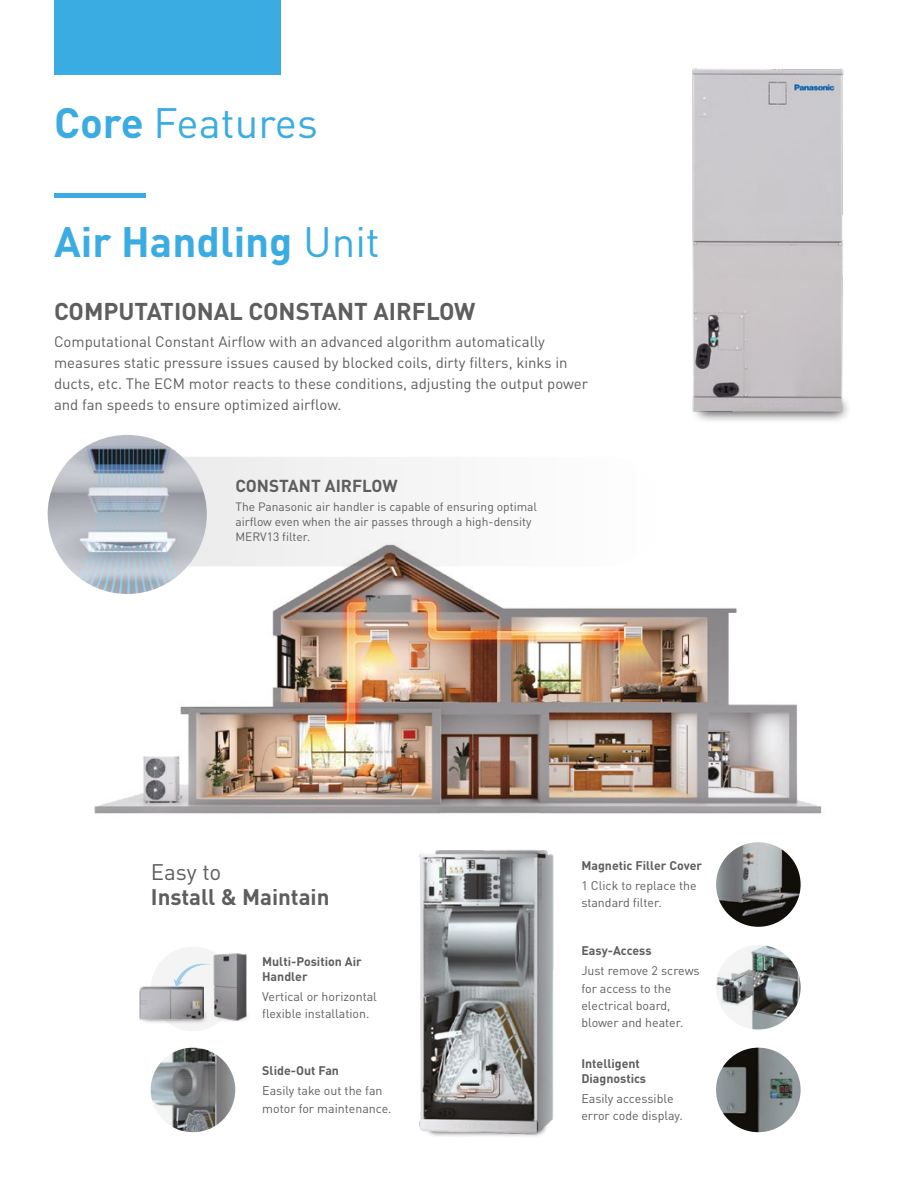
<style>
.page{position:relative;width:918px;height:1188px;background:#fff}
.page>*{position:absolute;margin:0;border:0;box-sizing:border-box;transform-origin:0 0}
.t1{font:700 42px "DIN Pro";color:#3bace2}
.t2{font:42px "DIN Pro";color:#3bace2}
.t3{font:700 24px "DIN Pro";color:#5f5e5e}
.t4{font:700 22.35px "DIN Pro";color:#5f5e5e}
.t5{font:22.35px "DIN Pro";letter-spacing:-.005em;color:#5f5e5e}
.t6{font:700 17.1px "DIN Pro";color:#5f5e5e}
.t7{font:15px/21px "DIN Pro";color:#5f5e5e}
.t8{font:12.45px/17.4px "DIN Pro";color:#5f5e5e}
.t9{font:700 12.45px/14.9px "DIN Pro";color:#5f5e5e}
.t10{font:12px/15px "DIN Pro";color:#5f5e5e}
.s1{font-weight:700}
.s2{font-weight:400}
</style>
<div class="page">
<img style="left:54px;top:546px;width:768px;height:268px">
<div style="left:54px;top:0;width:227px;height:75px;background:#3bace2"></div>
<div style="left:54px;top:193px;width:92px;height:5px;background:#3bace2"></div>
<div style="left:48px;top:457px;width:614px;height:109px;background:#f5f5f5;border-radius:55px"></div>
<img style="left:48px;top:435px;width:159px;height:159px;border-radius:80px">
<img style="left:692px;top:68px;width:156px;height:353px">
<img style="left:419px;top:850px;width:135px;height:286px">
<img style="left:151px;top:1048px;width:84px;height:84px">
<img style="left:716px;top:1048px;width:85px;height:84px">
<img style="left:716px;top:945px;width:85px;height:84px">
<img style="left:716px;top:842px;width:85px;height:85px">
<div style="left:151px;top:947px;width:84px;height:84px;background:#f4f4f4;border-radius:50%"></div>
<div style="left:139px;top:1008px;width:70px;height:16px;background:#000;opacity:.75"></div>
<div style="left:214px;top:1008px;width:37px;height:14px;background:#fbfbfb"></div>
<img style="left:213px;top:953px;width:34px;height:68px">
<img style="left:140px;top:987px;width:64px;height:35px">
<svg style="left:174px;top:964px;width:37px;height:23px"></svg>
<h1 class="t2" style="left:54px;top:90px;width:265px"><span class="s1">Core</span> Features</h1>
<h1 class="t1" style="left:54px;top:207px;width:327px">Air Handling <span class="s2">Unit</span></h1>
<h2 class="t3" style="left:54px;top:291px;width:423px">COMPUTATIONAL CONSTANT AIRFLOW</h2>
<p class="t7" style="left:54px;top:330px;width:536px">Computational Constant Airflow with an advanced algorithm automatically measures static pressure issues caused by blocked coils, dirty filters, kinks in ducts, etc. The ECM motor reacts to these conditions, adjusting the output power and fan speeds to ensure optimized airflow.</p>
<p class="t6" style="left:235px;top:471px;width:164px">CONSTANT AIRFLOW</p>
<p class="t10" style="left:235px;top:498px;width:303px">The Panasonic air handler is capable of ensuring optimal airflow even when the air passes through a high-density<br>MERV13 filter.</p>
<h3 class="t5" style="left:151px;top:855px;width:72px">Easy to</h3>
<h3 class="t4" style="left:151px;top:879px;width:180px">Install &amp; Maintain</h3>
<p class="t9" style="left:262px;top:953px;width:101px">Multi-Position Air<br>Handler</p>
<p class="t8" style="left:262px;top:987px;width:116px">Vertical or horizontal flexible installation.</p>
<p class="t9" style="left:262px;top:1062px;width:78px">Slide-Out Fan</p>
<p class="t8" style="left:262px;top:1081px;width:131px">Easily take out the fan motor for maintenance.</p>
<p class="t9" style="left:581px;top:857px;width:122px">Magnetic Filler Cover</p>
<p class="t8" style="left:581px;top:875px;width:117px">1 Click to replace the standard filter.</p>
<p class="t9" style="left:581px;top:942px;width:72px">Easy-Access</p>
<p class="t8" style="left:581px;top:961px;width:120px">Just remove 2 screws for access to the electrical board, blower and heater.</p>
<p class="t9" style="left:581px;top:1055px;width:66px">Intelligent<br>Diagnostics</p>
<p class="t8" style="left:581px;top:1088px;width:103px">Easily accessible error code display.</p>
</div>
